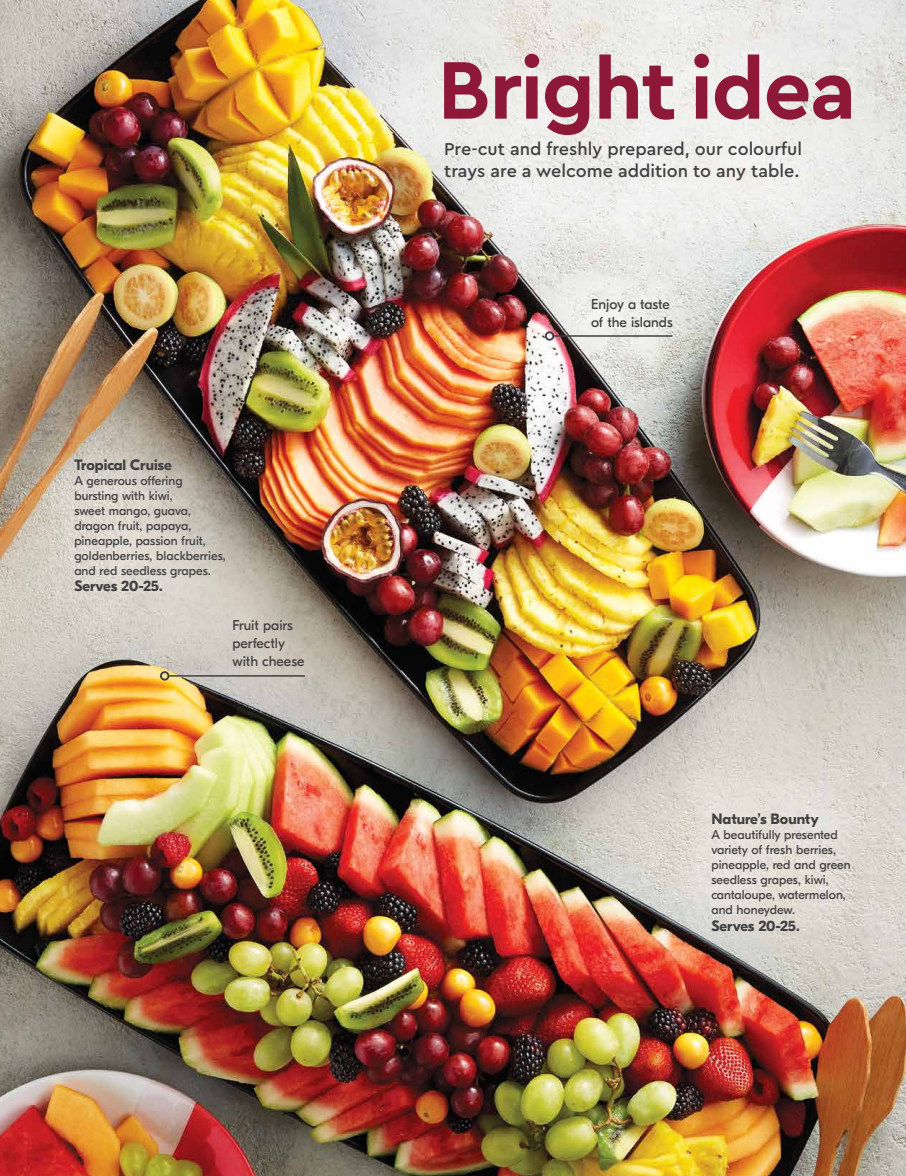
<style>
.page{position:relative;width:906px;height:1176px;background:#fff}
.page>*{position:absolute;margin:0;border:0;box-sizing:border-box;transform-origin:0 0}
.t1{font:700 85.5px "Cera Pro";letter-spacing:-.02em;color:#8e1838}
.t2{font:500 18px/22.5px "Cera Pro";color:#414042}
.t3{font:700 15px "GT Eesti Pro Display";color:#414042}
.t4{font:14.25px/18px "GT Eesti Display";color:#414042}
.t5{font:12.75px/15px "GT Eesti Display";color:#414042}
</style>
<div class="page">
<img style="left:1px;top:0;width:904px;height:1175px">
<hr style="left:168px;top:675px;width:137px;height:1px;background:#414042">
<div style="left:160px;top:671px;width:9px;height:9px;border:2px solid #414042;border-radius:50%"></div>
<hr style="left:553px;top:335px;width:119px;height:1px;background:#414042">
<div style="left:544px;top:331px;width:10px;height:9px;border:2px solid #414042;border-radius:50%"></div>
<p class="t3" style="left:74px;top:456px;width:99px">Tropical Cruise</p>
<p class="t5" style="left:74px;top:473px;width:153px">A generous offering bursting with kiwi,<br>sweet mango, guava, dragon fruit, papaya, pineapple, passion fruit, goldenberries, blackberries, and red seedless grapes.</p>
<p class="t3" style="left:74px;top:577px;width:90px">Serves 20-25.</p>
<p class="t4" style="left:232px;top:616px;width:73px">Fruit pairs perfectly with cheese</p>
<h1 class="t1" style="left:437px;top:33px;width:420px">Bright idea</h1>
<h2 class="t2" style="left:444px;top:137px;width:359px">Pre-cut and freshly prepared, our colourful trays are a welcome addition to any table.</h2>
<p class="t4" style="left:591px;top:295px;width:83px">Enjoy a taste of the islands</p>
<p class="t3" style="left:711px;top:810px;width:109px">Nature’s Bounty</p>
<p class="t5" style="left:711px;top:827px;width:141px">A beautifully presented variety of fresh berries, pineapple, red and green seedless grapes, kiwi, cantaloupe, watermelon, and honeydew.</p>
<p class="t3" style="left:711px;top:916px;width:90px">Serves 20-25.</p>
</div>
